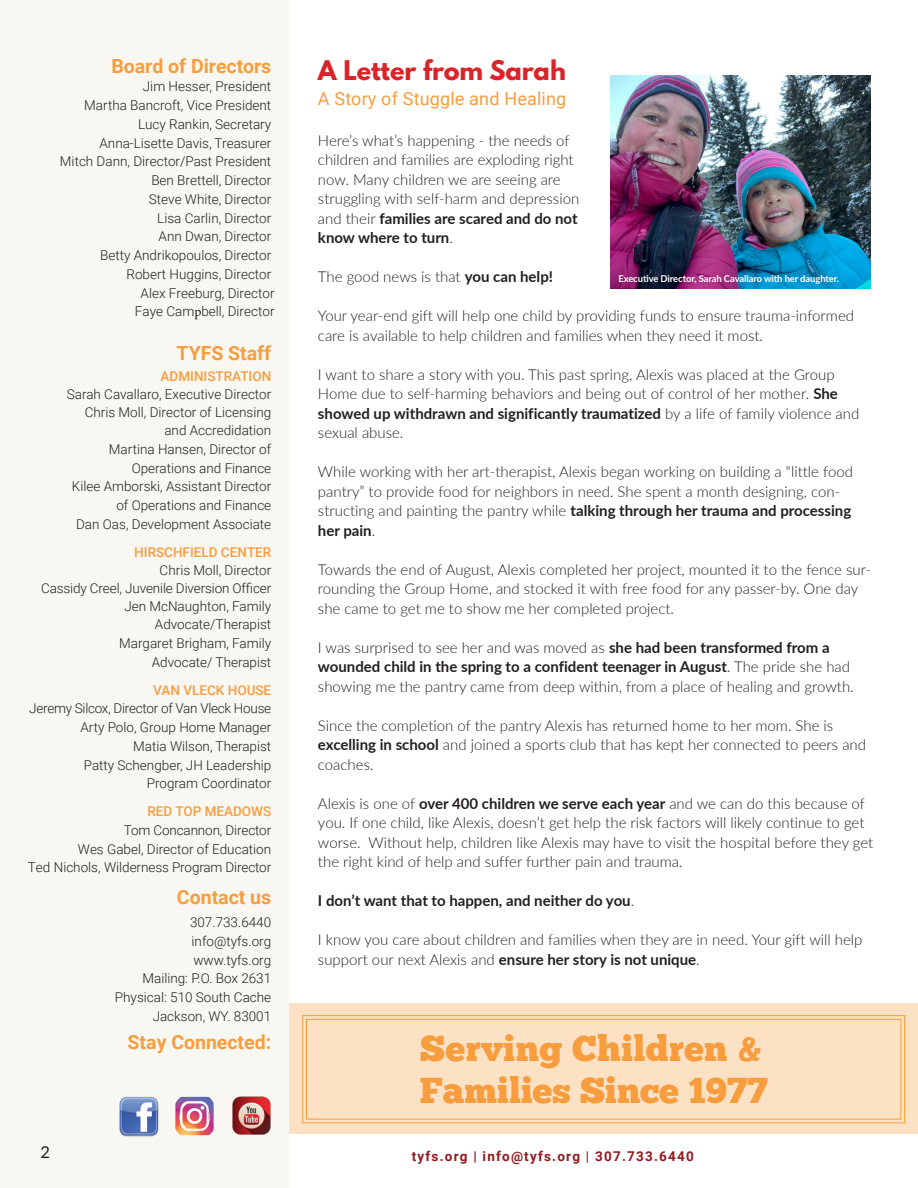
<style>
.page{position:relative;width:918px;height:1188px;background:#fff}
.page>*{position:absolute;margin:0;border:0;box-sizing:border-box;transform-origin:0 0}
.t1{font:36px "Chunk Five";color:#f89d3d}
.t2{font:700 24px "League Spartan";color:#db232a}
.t3{font:700 19.5px "Roboto";color:#f89d3d}
.t4{font:18px "Roboto";letter-spacing:.01em;color:#f89d3d}
.Body_Text_2{font:16.5px "Lato";color:#231f20}
.t5{font:300 15px/19.5px "Lato";color:#231f20}
.t6{font:700 15px "Lato";color:#231f20}
.t7{font:300 13.5px/18.8px "Roboto";color:#231f20;text-align:right}
.t8{font:500 13.5px "Roboto";color:#f89d3d}
.t9{font:300 13.5px "Roboto";letter-spacing:-.02em;color:#231f20}
.t10{font:700 13.5px "Roboto";letter-spacing:.09em;color:#92191e}
.t11{font:700 9.45px "Lato";letter-spacing:-.01em;color:#fff}
.s1{font-family:"Minion Pro";font-weight:400}
.s2{font-weight:500;color:#f89d3d}
.s3{font-weight:700}
.s4{font-weight:300}
</style>
<div class="page">
<div style="left:289px;top:1003px;width:629px;height:131px;background:#fce1c5"></div>
<img style="left:610px;top:75px;width:260px;height:213px">
<div style="left:0;top:0;width:289px;height:1188px;background:#f8f7f1"></div>
<img style="left:119px;top:1097px;width:40px;height:40px">
<img style="left:175px;top:1097px;width:39px;height:38px">
<img style="left:232px;top:1097px;width:39px;height:38px">
<svg style="left:302px;top:1015px;width:603px;height:109px"></svg>
<div style="left:306px;top:1019px;width:595px;height:101px;border:1px solid #f89d3d"></div>
<p class="t3" style="left:111px;top:52px;width:161px">Board of Directors</p>
<p class="t7" style="left:60px;top:77px;width:216px">Jim Hesser, President<br>Martha Bancroft, Vice President<br>Lucy Rankin, Secretary<br>Anna-Lisette Davis, Treasurer<br>Mitch Dann, Director/Past President<br>Ben Brettell, Director<br>Steve White, Director<br>Lisa Carlin, Director<br>Ann Dwan, Director<br>Betty Andrikopoulos, Director<br>Robert Huggins, Director<br>Alex Freeburg, Director<br>Faye Cam<span class="s1">p</span>bell, Director</p>
<p class="t3" style="left:176px;top:340px;width:96px">TYFS Staff</p>
<p class="t8" style="left:161px;top:367px;width:112px">ADMINISTRATION</p>
<p class="t7" style="left:67px;top:385px;width:206px">Sarah Cavallaro, Executive Director</p>
<p class="t7" style="left:85px;top:403px;width:188px">Chris Moll, Director of Licensing</p>
<p class="t7" style="left:164px;top:421px;width:108px">and Accredidation</p>
<p class="t7" style="left:109px;top:439px;width:164px">Martina Hansen, Director of</p>
<p class="t7" style="left:132px;top:458px;width:141px">Operations and Finance</p>
<p class="t7" style="left:72px;top:477px;width:201px">Kilee Amborski, Assistant Director</p>
<p class="t7" style="left:116px;top:496px;width:156px">of Operations and Finance</p>
<p class="t7" style="left:76px;top:514px;width:197px">Dan Oas, Development Associate</p>
<p class="t7" style="left:134px;top:542px;width:138px"><span class="s2">HIRSCHFIELD CENTER<br></span>Chris Moll, Director</p>
<p class="t7" style="left:41px;top:579px;width:232px">Cassidy Creel, Juvenile Diversion Officer</p>
<p class="t7" style="left:124px;top:597px;width:148px">Jen McNaughton, Family</p>
<p class="t7" style="left:155px;top:615px;width:118px">Advocate/Therapist</p>
<p class="t7" style="left:119px;top:634px;width:154px">Margaret Brigham, Family</p>
<p class="t7" style="left:152px;top:652px;width:121px">Advocate/ Therapist</p>
<p class="t8" style="left:153px;top:680px;width:120px">VAN VLECK HOUSE</p>
<p class="t9" style="left:29px;top:699px;width:244px">Jeremy Silcox, Director of Van Vleck House</p>
<p class="t7" style="left:80px;top:718px;width:192px">Arty Polo, Group Home Manager</p>
<p class="t7" style="left:133px;top:736px;width:139px">Matia Wilson, Therapist</p>
<p class="t7" style="left:84px;top:755px;width:189px">Patty Schengber, JH Leadership</p>
<p class="t7" style="left:147px;top:774px;width:126px">Program Coordinator</p>
<p class="t8" style="left:148px;top:802px;width:125px">RED TOP MEADOWS</p>
<p class="t7" style="left:124px;top:820px;width:149px">Tom Concannon, Director</p>
<p class="t7" style="left:78px;top:839px;width:195px">Wes Gabel, Director of Education</p>
<p class="t7" style="left:28px;top:858px;width:245px">Ted Nichols, Wilderness Program Director</p>
<p class="t3" style="left:177px;top:883px;width:96px">Contact us</p>
<p class="t7" style="left:190px;top:913px;width:83px">307.733.6440</p>
<p class="t7" style="left:192px;top:931px;width:81px">info@tyfs.org</p>
<p class="t7" style="left:193px;top:950px;width:79px">www.tyfs.org</p>
<p class="t7" style="left:142px;top:969px;width:130px">Mailing: P.O. Box 2631</p>
<p class="t7" style="left:115px;top:988px;width:158px">Physical: 510 South Cache</p>
<p class="t7" style="left:153px;top:1006px;width:120px">Jackson, WY. 83001</p>
<p class="t3" style="left:128px;top:1029px;width:145px">Stay Connected:</p>
<p class="t1" style="left:420px;top:1027px;width:344px">Serving Children &amp;</p>
<p class="t1" style="left:420px;top:1069px;width:349px">Families Since 1977</p>
<h2 class="t2" style="left:318px;top:51px;width:249px">A Letter from Sarah</h2>
<p class="t4" style="left:318px;top:86px;width:250px">A Story of Stuggle and Healing</p>
<p class="t5" style="left:318px;top:130px;width:263px">Here’s what’s happening - the needs of children and families are exploding right now. Many children we are seeing are struggling with self-harm and depression and their <span class="s3">families are scared and do not know where to turn</span>.</p>
<p class="t5" style="left:318px;top:266px;width:237px">The good news is that <span class="s3">you can help!</span></p>
<p class="t5" style="left:318px;top:305px;width:538px">Your year-end gift will help one child by providing funds to ensure trauma-informed care is available to help children and families when they need it most.</p>
<p class="t5" style="left:318px;top:364px;width:543px">I want to share a story with you. This past spring, Alexis was placed at the Group Home due to self-harming behaviors and being out of control of her mother. <span class="s3">She showed up withdrawn and significantly traumatized</span> by a life of family violence and sexual abuse.</p>
<p class="t5" style="left:318px;top:461px;width:537px">While working with her art-therapist, Alexis began working on building a “little food pantry” to provide food for neighbors in need. She spent a month designing, con&shy;structing and painting the pantry while <span class="s3">talking through her trauma and processing her pain</span>.</p>
<p class="t5" style="left:318px;top:559px;width:555px">Towards the end of August, Alexis completed her project, mounted it to the fence sur&shy;rounding the Group Home, and stocked it with free food for any passer-by. One day she came to get me to show me her completed project.</p>
<p class="t5" style="left:318px;top:637px;width:537px">I was surprised to see her and was moved as <span class="s3">she had been transformed from a wounded child in the spring to a confident teenager in August</span>. The pride she had showing me the pantry came from deep within, from a place of healing and growth.</p>
<p class="t5" style="left:318px;top:715px;width:550px">Since the completion of the pantry Alexis has returned home to her mom. She is <span class="s3">excelling in school</span> and joined a sports club that has kept her connected to peers and coaches.</p>
<p class="t5" style="left:318px;top:793px;width:557px">Alexis is one of <span class="s3">over 400 children we serve each year</span> and we can do this because of you. If one child, like Alexis, doesn’t get help the risk factors will likely continue to get worse. Without help, children like Alexis may have to visit the hospital before they get the right kind of help and suffer further pain and trauma.</p>
<p class="t6" style="left:318px;top:890px;width:318px">I don’t want that to happen, and neither do you<span class="s4">.</span></p>
<p class="t5" style="left:318px;top:929px;width:546px">I know you care about children and families when they are in need. Your gift will help support our next Alexis and <span class="s3">ensure her story is not unique</span>.</p>
<p class="t11" style="left:618px;top:272px;width:222px">Executive Director, Sarah Cavallaro with her daughter.</p>
<p class="Body_Text_2" style="left:40px;top:1140px;width:11px">2</p>
<p class="t10" style="left:412px;top:1147px;width:284px">tyfs.org | info@tyfs.org | 307.733.6440</p>
</div>
